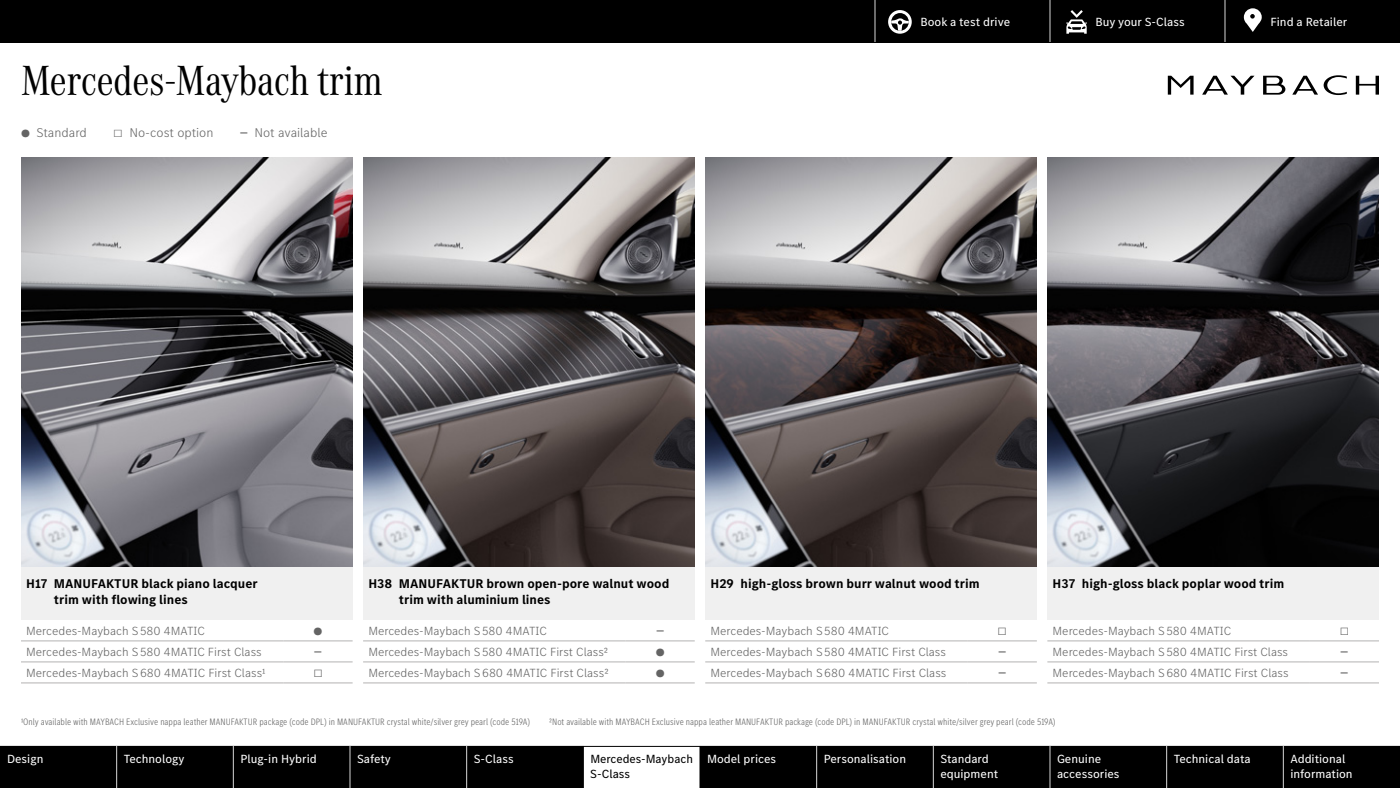
<style>
.page{position:relative;width:1400px;height:788px;background:#fff}
.page>*{position:absolute;margin:0;border:0;box-sizing:border-box;transform-origin:0 0}
.t1{font:43.75px "MB Corpo A Title Cond";color:#000}
.t2{font:700 13.12px/15.8px "MB Corpo S Text";color:#000}
.t3{font:300 13.12px "MB Corpo S Text";color:#646464}
.t4{font:300 12.25px "MB Corpo S Text";color:#646464}
.t5{font:12.25px/14.7px "MB Corpo S Text";color:#fff}
.t6{font:12.25px/14.7px "MB Corpo S Text";color:#000}
.t7{font:700 10.85px "MB Corpo S Text";color:#646464;scale:.9 1}
.t8{font:10.85px "MB Corpo S Text";color:#646464}
.t9{font:10.67px "MB Corpo S Text";color:#646464;scale:1.04 1}
.t10{font:300 condensed 9.62px "MB Corpo S Text";color:#646464}
.s1{font-size:10.67px}
.s2{font-weight:700;font-size:10.85px}
</style>
<div class="page">
<svg style="left:1168px;top:75px;width:211px;height:20px"></svg>
<img style="left:21px;top:158px;width:332px;height:409px">
<img style="left:363px;top:158px;width:332px;height:409px">
<img style="left:705px;top:158px;width:332px;height:409px">
<img style="left:1047px;top:158px;width:332px;height:409px">
<hr style="left:21px;top:661px;width:263px;height:1px;background:#b3b2b2">
<hr style="left:284px;top:661px;width:69px;height:1px;background:#b3b2b2">
<hr style="left:284px;top:682px;width:69px;height:1px;background:#b3b2b2">
<hr style="left:284px;top:640px;width:69px;height:1px;background:#b3b2b2">
<hr style="left:21px;top:640px;width:263px;height:1px;background:#b3b2b2">
<hr style="left:21px;top:682px;width:263px;height:1px;background:#b3b2b2">
<hr style="left:626px;top:682px;width:69px;height:1px;background:#b3b2b2">
<hr style="left:626px;top:640px;width:69px;height:1px;background:#b3b2b2">
<hr style="left:626px;top:661px;width:69px;height:1px;background:#b3b2b2">
<hr style="left:363px;top:640px;width:263px;height:1px;background:#b3b2b2">
<hr style="left:363px;top:661px;width:263px;height:1px;background:#b3b2b2">
<hr style="left:363px;top:682px;width:263px;height:1px;background:#b3b2b2">
<hr style="left:705px;top:661px;width:263px;height:1px;background:#b3b2b2">
<hr style="left:968px;top:661px;width:69px;height:1px;background:#b3b2b2">
<hr style="left:968px;top:640px;width:69px;height:1px;background:#b3b2b2">
<hr style="left:968px;top:682px;width:69px;height:1px;background:#b3b2b2">
<hr style="left:705px;top:640px;width:263px;height:1px;background:#b3b2b2">
<hr style="left:705px;top:682px;width:263px;height:1px;background:#b3b2b2">
<hr style="left:1047px;top:661px;width:263px;height:1px;background:#b3b2b2">
<hr style="left:1310px;top:661px;width:69px;height:1px;background:#b3b2b2">
<hr style="left:1047px;top:640px;width:263px;height:1px;background:#b3b2b2">
<hr style="left:1047px;top:682px;width:263px;height:1px;background:#b3b2b2">
<hr style="left:1310px;top:640px;width:69px;height:1px;background:#b3b2b2">
<hr style="left:1310px;top:682px;width:69px;height:1px;background:#b3b2b2">
<div style="left:21px;top:567px;width:332px;height:53px;background:#f0f0f0"></div>
<div style="left:363px;top:567px;width:332px;height:53px;background:#f0f0f0"></div>
<div style="left:705px;top:567px;width:332px;height:53px;background:#f0f0f0"></div>
<div style="left:1047px;top:567px;width:332px;height:53px;background:#f0f0f0"></div>
<div style="left:0;top:0;width:1400px;height:42px;background:#000"></div>
<svg style="left:875px;top:0;width:387px;height:42px"></svg>
<svg style="left:0;top:746px;width:1400px;height:42px;background:#151515"></svg>
<hr style="left:816px;top:746px;width:1px;height:42px;background:#d8d8d8">
<hr style="left:933px;top:746px;width:1px;height:42px;background:#d8d8d8">
<hr style="left:1050px;top:746px;width:1px;height:42px;background:#d8d8d8">
<hr style="left:1166px;top:746px;width:1px;height:42px;background:#d8d8d8">
<hr style="left:1283px;top:746px;width:1px;height:42px;background:#d8d8d8">
<hr style="left:116px;top:746px;width:1px;height:42px;background:#d8d8d8">
<hr style="left:233px;top:746px;width:1px;height:42px;background:#d8d8d8">
<hr style="left:350px;top:746px;width:1px;height:42px;background:#d8d8d8">
<hr style="left:466px;top:746px;width:1px;height:42px;background:#d8d8d8">
<hr style="left:583px;top:746px;width:1px;height:42px;background:#000">
<hr style="left:700px;top:746px;width:1px;height:42px;background:#000">
<h1 class="t1" style="left:21px;top:51px;width:363px">Mercedes-Maybach trim</h1>
<p class="t3" style="left:21px;top:123px;width:67px"><span class="s1">●</span> Standard</p>
<p class="t3" style="left:113px;top:123px;width:102px"><span class="s1">□</span> No-cost option</p>
<p class="t3" style="left:240px;top:123px;width:89px"><span class="s2">—</span> Not available</p>
<p class="t5" style="left:920px;top:14px;width:91px">Book a test drive</p>
<p class="t5" style="left:1096px;top:14px;width:91px">Buy your S-Class</p>
<p class="t5" style="left:1271px;top:14px;width:78px">Find a Retailer</p>
<p class="t2" style="left:54px;top:575px;width:205px;text-indent:-28px">H17 MANUFAKTUR black piano lacquer trim with flowing lines</p>
<p class="t2" style="left:399px;top:575px;width:272px;text-indent:-31px">H38 MANUFAKTUR brown open-pore walnut wood trim with aluminium lines</p>
<p class="t2" style="left:710px;top:575px;width:271px">H29 high-gloss brown burr walnut wood trim</p>
<p class="t2" style="left:1053px;top:575px;width:233px">H37 high-gloss black poplar wood trim</p>
<p class="t4" style="left:26px;top:623px;width:180px">Mercedes-Maybach S 580 4MATIC</p>
<p class="t9" style="left:314px;top:624px;width:10px">●</p>
<p class="t4" style="left:26px;top:644px;width:237px">Mercedes-Maybach S 580 4MATIC First Class</p>
<p class="t7" style="left:314px;top:644px;width:11px">—</p>
<p class="t4" style="left:26px;top:665px;width:241px">Mercedes-Maybach S 680 4MATIC First Class¹</p>
<p class="t8" style="left:313px;top:666px;width:11px">□</p>
<p class="t4" style="left:368px;top:623px;width:180px">Mercedes-Maybach S 580 4MATIC</p>
<p class="t7" style="left:656px;top:623px;width:11px">—</p>
<p class="t4" style="left:368px;top:644px;width:241px">Mercedes-Maybach S 580 4MATIC First Class²</p>
<p class="t9" style="left:656px;top:645px;width:10px">●</p>
<p class="t4" style="left:368px;top:665px;width:242px">Mercedes-Maybach S 680 4MATIC First Class²</p>
<p class="t9" style="left:656px;top:666px;width:10px">●</p>
<p class="t4" style="left:711px;top:623px;width:180px">Mercedes-Maybach S 580 4MATIC</p>
<p class="t8" style="left:998px;top:624px;width:11px">□</p>
<p class="t4" style="left:711px;top:644px;width:237px">Mercedes-Maybach S 580 4MATIC First Class</p>
<p class="t7" style="left:998px;top:644px;width:11px">—</p>
<p class="t4" style="left:711px;top:665px;width:237px">Mercedes-Maybach S 680 4MATIC First Class</p>
<p class="t7" style="left:998px;top:665px;width:11px">—</p>
<p class="t4" style="left:1053px;top:623px;width:180px">Mercedes-Maybach S 580 4MATIC</p>
<p class="t8" style="left:1340px;top:624px;width:11px">□</p>
<p class="t4" style="left:1053px;top:644px;width:237px">Mercedes-Maybach S 580 4MATIC First Class</p>
<p class="t7" style="left:1340px;top:644px;width:11px">—</p>
<p class="t4" style="left:1053px;top:665px;width:237px">Mercedes-Maybach S 680 4MATIC First Class</p>
<p class="t7" style="left:1340px;top:665px;width:11px">—</p>
<p class="t10" style="left:21px;top:715px;width:511px">¹Only available with MAYBACH Exclusive nappa leather MANUFAKTUR package (code DPL) in MANUFAKTUR crystal white/silver grey pearl (code 519A)</p>
<p class="t10" style="left:549px;top:715px;width:508px">²Not available with MAYBACH Exclusive nappa leather MANUFAKTUR package (code DPL) in MANUFAKTUR crystal white/silver grey pearl (code 519A)</p>
<p class="t5" style="left:7px;top:751px;width:38px">Design</p>
<p class="t5" style="left:124px;top:751px;width:62px">Technology</p>
<p class="t5" style="left:240px;top:751px;width:78px">Plug-in Hybrid</p>
<p class="t5" style="left:357px;top:751px;width:36px">Safety</p>
<p class="t5" style="left:474px;top:751px;width:41px">S-Class</p>
<p class="t6" style="left:590px;top:751px;width:104px">Mercedes-Maybach<br>S-Class</p>
<p class="t5" style="left:707px;top:751px;width:71px">Model prices</p>
<p class="t5" style="left:824px;top:751px;width:84px">Personalisation</p>
<p class="t5" style="left:940px;top:751px;width:59px">Standard equipment</p>
<p class="t5" style="left:1057px;top:751px;width:64px">Genuine accessories</p>
<p class="t5" style="left:1174px;top:751px;width:79px">Technical data</p>
<p class="t5" style="left:1290px;top:751px;width:64px">Additional information</p>
</div>
